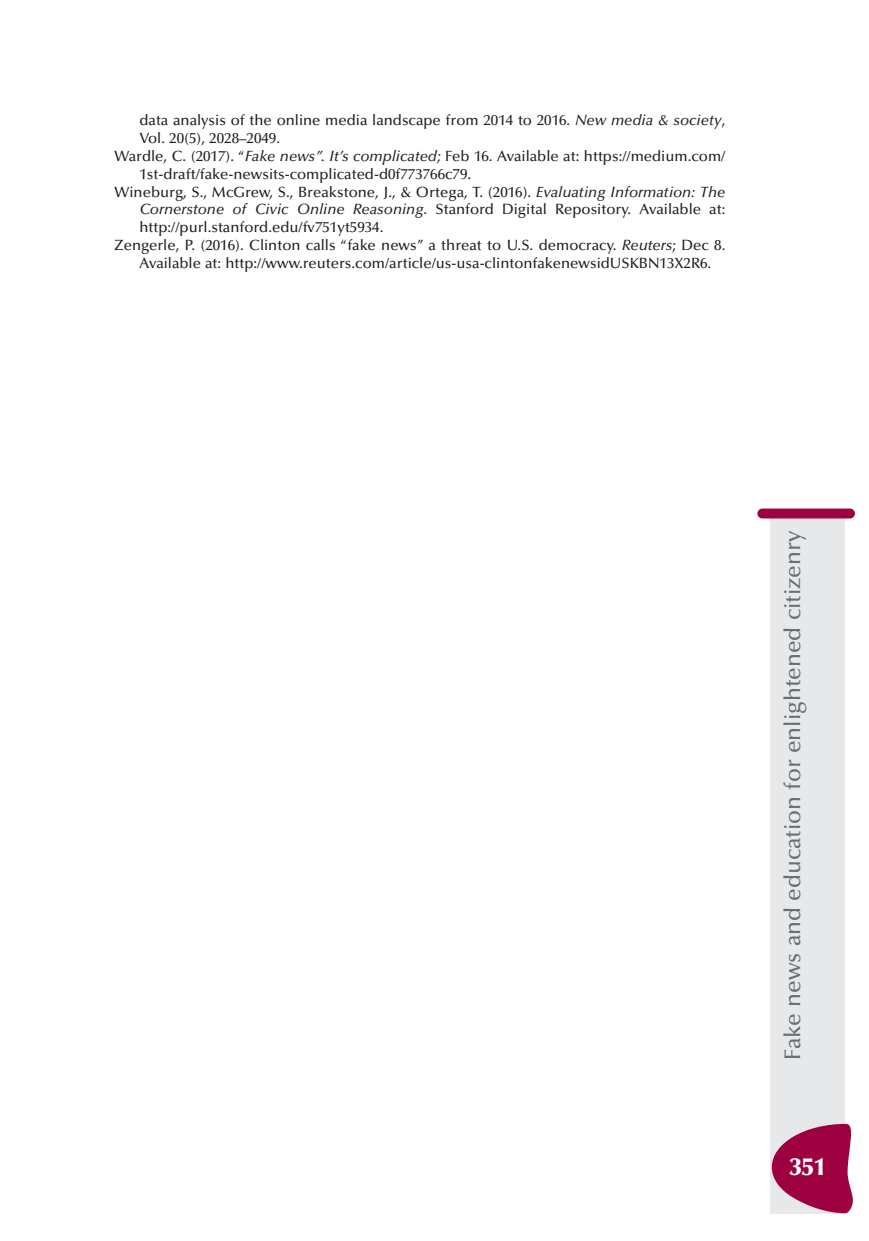
<style>
.page{position:relative;width:869px;height:1241px;background:#fff}
.page>*{position:absolute;margin:0;border:0;box-sizing:border-box;transform-origin:0 0}
.t1{font:900 24.5px "Optima";color:#fff}
.t2{font:500 22.75px "Optima";color:#6c6d70}
.t3{font:500 14.88px "Optima";color:#231f20}
.s1{font-style:italic}
</style>
<div class="page">
<div style="left:770px;top:516px;width:74px;height:697px;background:#e7e8e9"></div>
<div style="left:757px;top:508px;width:97px;height:10px;background:#9d0140;border-radius:5px"></div>
<svg style="left:771px;top:1123px;width:82px;height:89px"></svg>
<p class="t3" style="left:139px;top:114px;width:587px">data analysis of the online media landscape from 2014 to 2016. <span class="s1">New media &amp; society</span>,</p>
<p class="t3" style="left:139px;top:132px;width:142px">Vol. 20(5), 2028–2049.</p>
<p class="t3" style="left:115px;top:150px;width:612px">Wardle, C. (2017). “<span class="s1">Fake news”. It’s complicated;</span> Feb 16. Available at: https://medium.com/</p>
<p class="t3" style="left:139px;top:168px;width:333px">1st-draft/fake-newsits-complicated-d0f773766c79.</p>
<p class="t3" style="left:115px;top:186px;width:612px">Wineburg, S., McGrew, S., Breakstone, J., &amp; Ortega, T. (2016). <span class="s1">Evaluating Information: The</span></p>
<p class="t3" style="left:139px;top:204px;width:587px"><span class="s1">Cornerstone of Civic Online Reasoning</span>. Stanford Digital Repository. Available at:</p>
<p class="t3" style="left:139px;top:221px;width:245px">http://purl.stanford.edu/fv751yt5934.</p>
<p class="t3" style="left:115px;top:239px;width:612px">Zengerle, P. (2016). Clinton calls “fake news” a threat to U.S. democracy. <span class="s1">Reuters</span>; Dec 8.</p>
<p class="t3" style="left:139px;top:257px;width:573px">Available at: http://www.reuters.com/article/us-usa-clintonfakenewsidUSKBN13X2R6.</p>
<h2 class="t2" style="left:783px;top:1059px;width:531px;rotate:-90deg">Fake news and education for enlightened citizenry</h2>
<h1 class="t1" style="left:789px;top:1156px;width:38px">351</h1>
</div>
